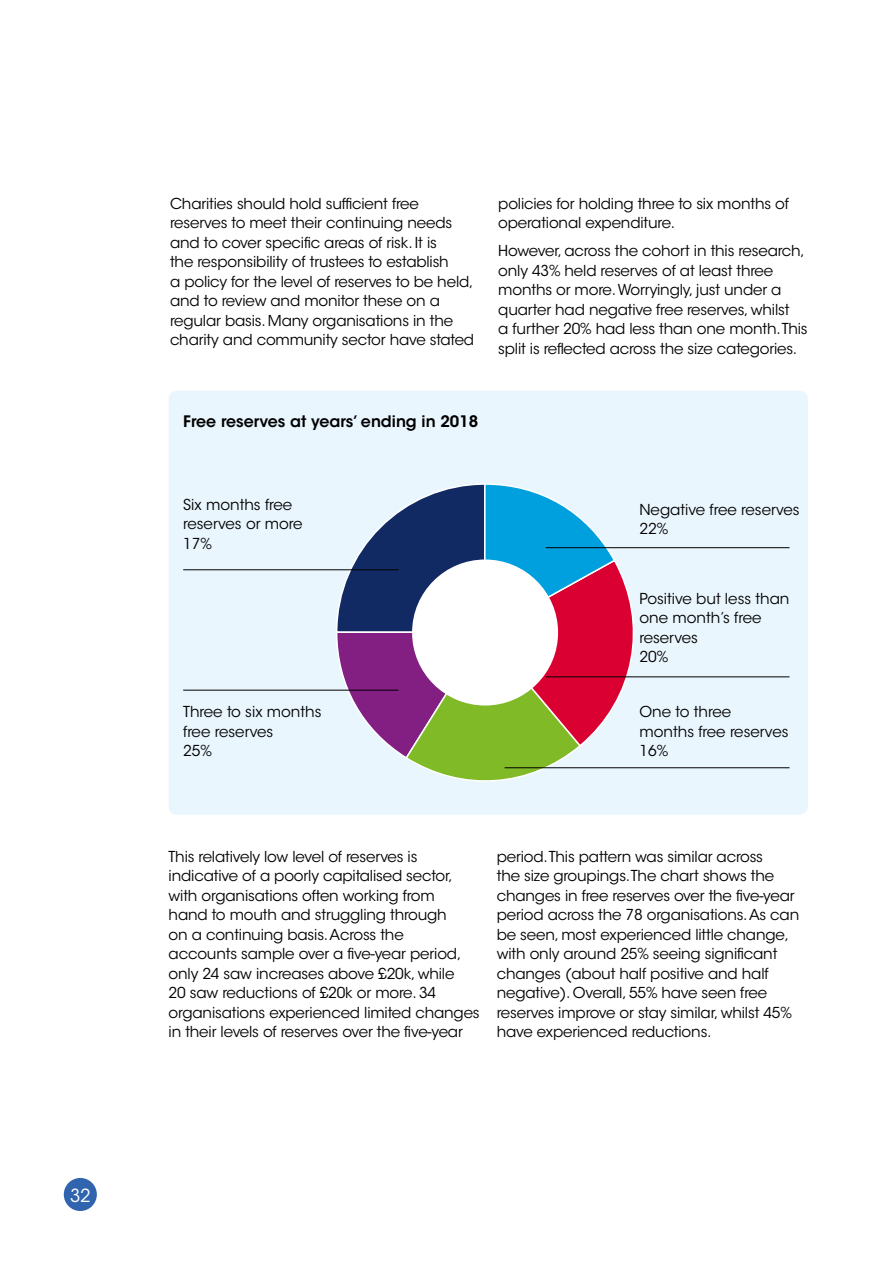
<style>
.page{position:relative;width:893px;height:1263px;background:#fff}
.page>*{position:absolute;margin:0;border:0;box-sizing:border-box;transform-origin:0 0}
.t1{font:18px "ITC Avant Garde Std";color:#fff}
.t2{font:600 15.75px "ITC Avant Garde Std";color:#000}
.t3{font:15px/19.5px "ITC Avant Garde Std";letter-spacing:-.01em;color:#000}
</style>
<div class="page">
<div style="left:64px;top:1178px;width:33px;height:33px;background:#3164ae;border-radius:50%"></div>
<div style="left:169px;top:391px;width:639px;height:424px;background:#eaf6fe;border-radius:9px"></div>
<svg style="left:335px;top:483px;width:314px;height:299px"></svg>
<div style="left:412px;top:559px;width:146px;height:146px;background:#fff;border-radius:50%"></div>
<hr style="left:183px;top:569px;width:215px;height:1px;background:#000">
<hr style="left:546px;top:547px;width:243px;height:1px;background:#000">
<hr style="left:546px;top:677px;width:243px;height:1px;background:#000">
<hr style="left:505px;top:767px;width:284px;height:1px;background:#000">
<hr style="left:183px;top:690px;width:215px;height:1px;background:#000">
<p class="t1" style="left:70px;top:1184px;width:22px">32</p>
<p class="t3" style="left:170px;top:194px;width:306px">Charities should hold sufficient free reserves to meet their continuing needs and to cover specific areas of risk. It is<br>the responsibility of trustees to establish<br>a policy for the level of reserves to be held, and to review and monitor these on a regular basis. Many organisations in the charity and community sector have stated</p>
<p class="t3" style="left:498px;top:194px;width:292px">policies for holding three to six months of operational expenditure.</p>
<p class="t3" style="left:498px;top:241px;width:311px">However, across the cohort in this research, only 43% held reserves of at least three months or more. Worryingly, just under a quarter had negative free reserves, whilst<br>a further 20% had less than one month.This split is reflected across the size categories.</p>
<p class="t2" style="left:183px;top:411px;width:297px">Free reserves at years’ ending in 2018</p>
<p class="t3" style="left:183px;top:495px;width:121px">Six months free reserves or more<br>17%</p>
<p class="t3" style="left:183px;top:702px;width:140px">Three to six months free reserves<br>25%</p>
<p class="t3" style="left:639px;top:500px;width:162px">Negative free reserves<br>22%</p>
<p class="t3" style="left:639px;top:589px;width:152px">Positive but less than one month’s free reserves<br>20%</p>
<p class="t3" style="left:639px;top:702px;width:151px">One to three months free reserves<br>16%</p>
<p class="t3" style="left:169px;top:847px;width:313px">This relatively low level of reserves is indicative of a poorly capitalised sector, with organisations often working from<br>hand to mouth and struggling through<br>on a continuing basis. Across the<br>accounts sample over a five-year period, only 24 saw increases above £20k, while<br>20 saw reductions of £20k or more. 34 organisations experienced limited changes in their levels of reserves over the five-year</p>
<p class="t3" style="left:497px;top:847px;width:304px">period.This pattern was similar across<br>the size groupings.The chart shows the changes in free reserves over the five-year period across the 78 organisations. As can be seen, most experienced little change, with only around 25% seeing significant changes (about half positive and half negative). Overall, 55% have seen free reserves improve or stay similar, whilst 45% have experienced reductions.</p>
</div>
